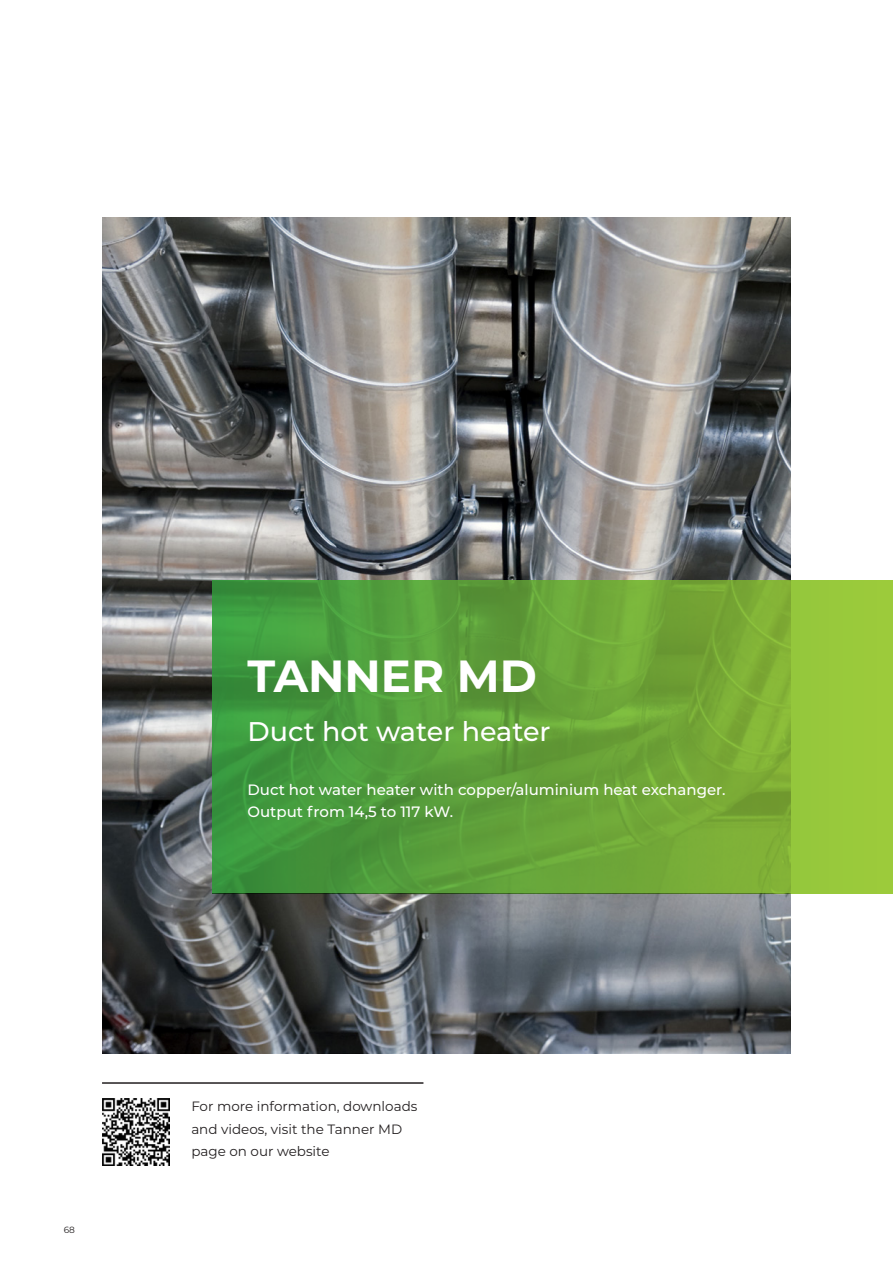
<style>
.page{position:relative;width:893px;height:1263px;background:#fff}
.page>*{position:absolute;margin:0;border:0;box-sizing:border-box;transform-origin:0 0}
.t1{font:700 45px "Montserrat";color:#fff}
.t2{font:500 27px "Montserrat";color:#fff}
.t3{font:500 15px "Montserrat";color:#fff}
.t4{font:13.5px/22.5px "Montserrat";color:#231f20}
.t5{font:9px "Montserrat";color:#231f20}
</style>
<div class="page">
<img style="left:103px;top:218px;width:687px;height:836px">
<svg style="left:213px;top:580px;width:680px;height:313px;background:#67a73a"></svg>
<hr style="left:102px;top:1082px;width:321px;height:2px;background:#231f20">
<img style="left:103px;top:1099px;width:66px;height:66px">
<p class="t5" style="left:64px;top:1224px;width:13px">68</p>
<p class="t1" style="left:247px;top:644px;width:291px">TANNER MD</p>
<p class="t2" style="left:247px;top:712px;width:305px">Duct hot water heater</p>
<p class="t3" style="left:247px;top:779px;width:480px">Duct hot water heater with copper/aluminium heat exchanger.</p>
<p class="t3" style="left:247px;top:801px;width:207px">Output from 14,5 to 117 kW.</p>
<p class="t4" style="left:191px;top:1095px;width:228px">For more information, downloads and videos, visit the Tanner MD page on our website</p>
</div>
